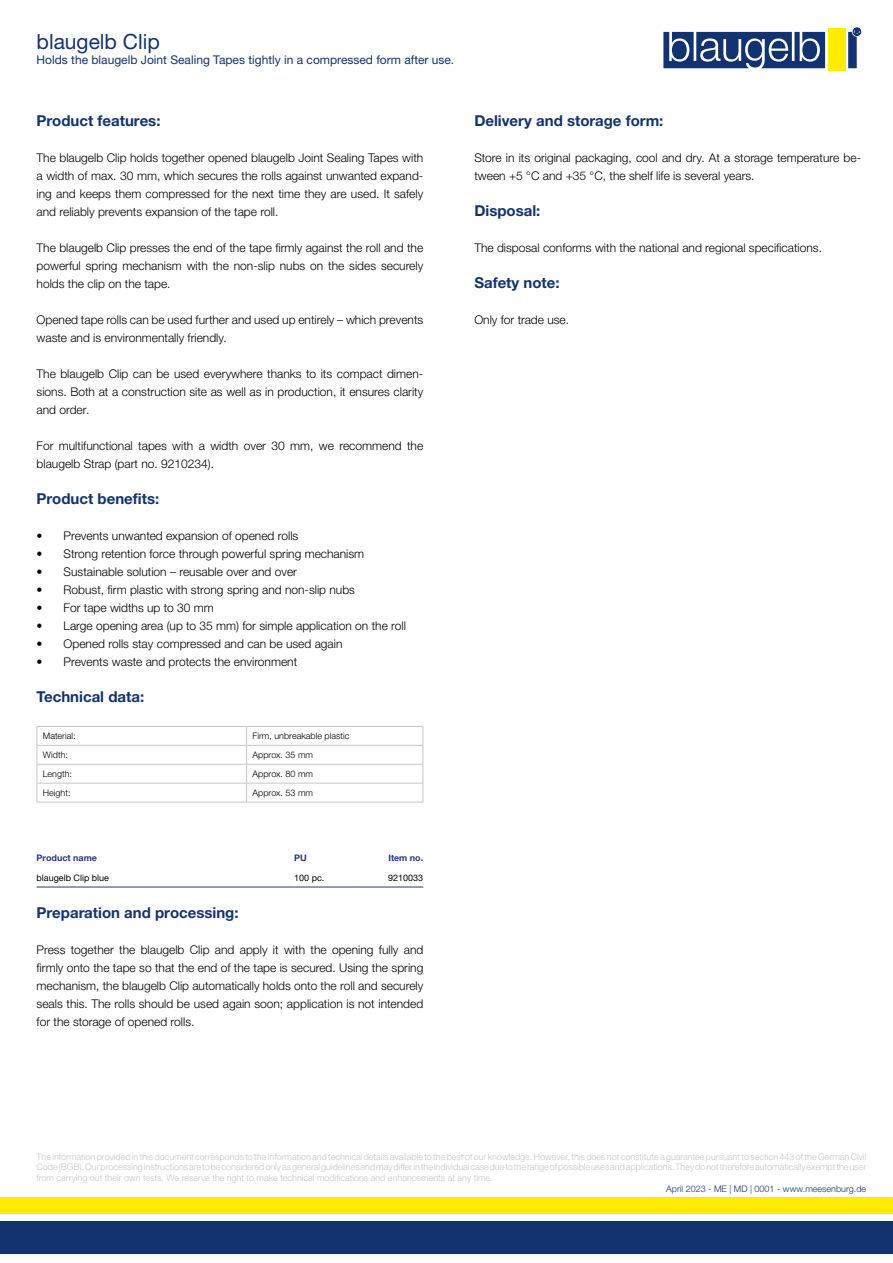
<style>
.page{position:relative;width:893px;height:1263px;background:#fff}
.page>*{position:absolute;margin:0;border:0;box-sizing:border-box;transform-origin:0 0}
.t1{font:21px "Helvetica Neue World 55 Roman";color:#133370}
.t2{font:700 15px "Helvetica Neue World 75";color:#133370}
.t3{font:12px/18px "Helvetica Neue World 45 Lt";color:#000;text-align:justify}
.t4{font:12px "Helvetica Neue World 55 Roman";color:#133370}
.t5{font:9px/10.8px "Helvetica Neue World 45 Lt";color:#c6c6c6;text-align:justify}
.t6{font:9px "Helvetica Neue World 45 Lt";color:#000}
.t7{font:9px "Helvetica Neue World 45 Lt";color:#133370}
.t8{font:9px "Helvetica Neue World 55 Roman";color:#000}
.t9{font:700 9px "Helvetica Neue World 75";color:#283583}
</style>
<div class="page">
<div style="left:0;top:1222px;width:893px;height:32px;background:#133370"></div>
<div style="left:0;top:1197px;width:893px;height:17px;background:#ffed00"></div>
<svg style="left:663px;top:28px;width:198px;height:40px"></svg>
<div style="left:828px;top:29px;width:17px;height:42px;background:#ffed00"></div>
<hr style="left:37px;top:726px;width:210px;height:1px;background:#c6c6c6">
<hr style="left:247px;top:726px;width:176px;height:1px;background:#c6c6c6">
<svg style="left:246px;top:727px;width:1px;height:75px"></svg>
<hr style="left:37px;top:745px;width:210px;height:1px;background:#c6c6c6">
<hr style="left:247px;top:745px;width:176px;height:1px;background:#c6c6c6">
<hr style="left:37px;top:764px;width:210px;height:1px;background:#c6c6c6">
<hr style="left:247px;top:764px;width:176px;height:1px;background:#c6c6c6">
<hr style="left:37px;top:783px;width:210px;height:1px;background:#c6c6c6">
<svg style="left:37px;top:727px;width:1px;height:75px"></svg>
<hr style="left:247px;top:783px;width:176px;height:1px;background:#c6c6c6">
<svg style="left:423px;top:727px;width:1px;height:75px"></svg>
<hr style="left:37px;top:802px;width:210px;height:1px;background:#c6c6c6">
<hr style="left:247px;top:802px;width:176px;height:1px;background:#c6c6c6">
<hr style="left:37px;top:887px;width:257px;height:1px;background:#283583">
<hr style="left:294px;top:887px;width:64px;height:1px;background:#283583">
<hr style="left:358px;top:887px;width:65px;height:1px;background:#283583">
<h1 class="t1" style="left:37px;top:30px;width:125px">blaugelb Clip</h1>
<p class="t4" style="left:37px;top:53px;width:419px">Holds the blaugelb Joint Sealing Tapes tightly in a compressed form after use.</p>
<p class="t2" style="left:37px;top:112px;width:125px">Product features:</p>
<p class="t3" style="left:37px;top:149px;width:388px">The blaugelb Clip holds together opened blaugelb Joint Sealing Tapes with a width of max. 30 mm, which secures the rolls against unwanted expand&shy;ing and keeps them compressed for the next time they are used. It safely and reliably prevents expansion of the tape roll.</p>
<p class="t3" style="left:37px;top:239px;width:388px">The blaugelb Clip presses the end of the tape firmly against the roll and the powerful spring mechanism with the non-slip nubs on the sides securely holds the clip on the tape.</p>
<p class="t3" style="left:37px;top:311px;width:388px">Opened tape rolls can be used further and used up entirely – which prevents waste and is environmentally friendly.</p>
<p class="t3" style="left:37px;top:365px;width:388px">The blaugelb Clip can be used everywhere thanks to its compact dimen&shy;sions. Both at a construction site as well as in production, it ensures clarity and order.</p>
<p class="t3" style="left:37px;top:437px;width:388px">For multifunctional tapes with a width over 30 mm, we recommend the blaugelb Strap (part no. 9210234).</p>
<p class="t2" style="left:37px;top:490px;width:124px">Product benefits:</p>
<p class="t3" style="left:37px;top:527px;width:263px">• Prevents unwanted expansion of opened rolls</p>
<p class="t3" style="left:37px;top:545px;width:329px">• Strong retention force through powerful spring mechanism</p>
<p class="t3" style="left:37px;top:563px;width:262px">• Sustainable solution – reusable over and over</p>
<p class="t3" style="left:37px;top:581px;width:320px">• Robust, firm plastic with strong spring and non-slip nubs</p>
<p class="t3" style="left:37px;top:599px;width:179px">• For tape widths up to 30 mm</p>
<p class="t3" style="left:37px;top:617px;width:371px">• Large opening area (up to 35 mm) for simple application on the roll</p>
<p class="t3" style="left:37px;top:635px;width:307px">• Opened rolls stay compressed and can be used again</p>
<p class="t3" style="left:37px;top:653px;width:262px">• Prevents waste and protects the environment</p>
<p class="t2" style="left:37px;top:688px;width:109px">Technical data:</p>
<p class="t6" style="left:43px;top:731px;width:34px">Material:</p>
<p class="t6" style="left:253px;top:731px;width:98px">Firm, unbreakable plastic</p>
<p class="t6" style="left:43px;top:750px;width:27px">Width:</p>
<p class="t6" style="left:253px;top:750px;width:62px">Approx. 35 mm</p>
<p class="t6" style="left:43px;top:769px;width:31px">Length:</p>
<p class="t6" style="left:253px;top:769px;width:62px">Approx. 80 mm</p>
<p class="t6" style="left:43px;top:788px;width:29px">Height:</p>
<p class="t6" style="left:253px;top:788px;width:62px">Approx. 53 mm</p>
<p class="t2" style="left:474px;top:112px;width:191px">Delivery and storage form:</p>
<p class="t3" style="left:474px;top:149px;width:388px">Store in its original packaging, cool and dry. At a storage temperature be&shy;tween +5 °C and +35 °C, the shelf life is several years.</p>
<p class="t2" style="left:474px;top:202px;width:68px">Disposal:</p>
<p class="t3" style="left:474px;top:239px;width:349px">The disposal conforms with the national and regional specifications.</p>
<p class="t2" style="left:474px;top:274px;width:87px">Safety note:</p>
<p class="t3" style="left:474px;top:311px;width:96px">Only for trade use.</p>
<p class="t9" style="left:37px;top:853px;width:62px">Product name</p>
<p class="t9" style="left:294px;top:853px;width:14px">PU</p>
<p class="t9" style="left:388px;top:853px;width:36px">Item no.</p>
<p class="t8" style="left:37px;top:873px;width:74px">blaugelb Clip blue</p>
<p class="t8" style="left:294px;top:873px;width:32px">100 pc.</p>
<p class="t8" style="left:388px;top:873px;width:37px">9210033</p>
<p class="t2" style="left:37px;top:904px;width:204px">Preparation and processing:</p>
<p class="t3" style="left:37px;top:941px;width:388px">Press together the blaugelb Clip and apply it with the opening fully and firmly onto the tape so that the end of the tape is secured. Using the spring mechanism, the blaugelb Clip automatically holds onto the roll and securely seals this. The rolls should be used again soon; application is not intended for the storage of opened rolls.</p>
<p class="t5" style="left:37px;top:1151px;width:831px">The information provided in this document corresponds to the information and technical details available to the best of our knowledge. However, this does not constitute a guarantee pursuant to section 443 of the German Civil Code (BGB). Our processing instructions are to be considered only as general guidelines and may differ in the individual case due to the range of possible uses and applications. They do not therefore automatically exempt the user from carrying out their own tests. We reserve the right to make technical modifications and enhancements at any time.</p>
<p class="t7" style="left:666px;top:1183px;width:202px">April 2023 - ME | MD | 0001 - www.meesenburg.de</p>
</div>
